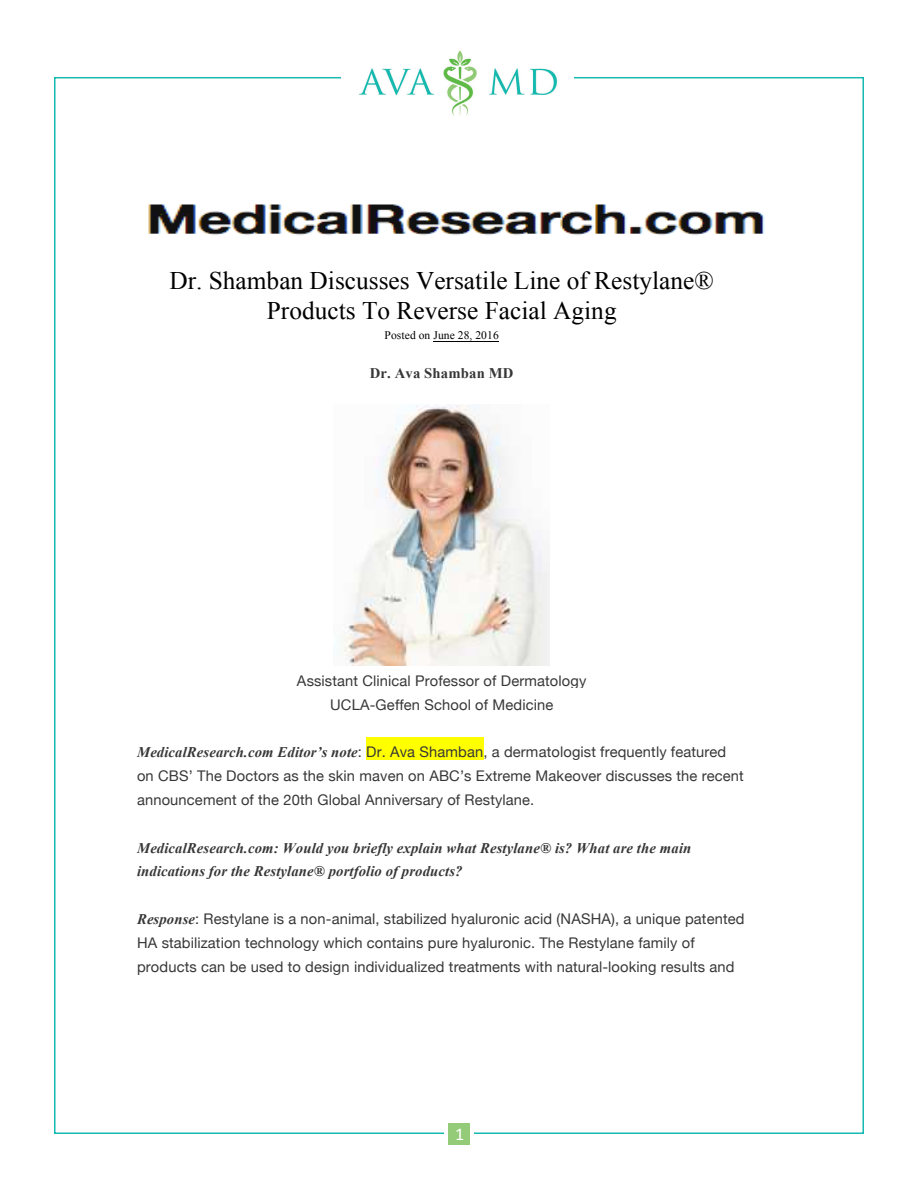
<style>
.page{position:relative;width:918px;height:1188px;background:#fff}
.page>*{position:absolute;margin:0;border:0;box-sizing:border-box;transform-origin:0 0}
.t1{font:25.35px/29.4px "Times New Roman";color:#000;text-align:center}
.t2{font:18px "Calibri";color:#fff}
.t3{font:14.7px/23.7px "Helvetica Neue";letter-spacing:.01em;color:#373737}
.t4{font:italic 700 14.7px/23.7px "Times New Roman";letter-spacing:.01em;color:#373737}
.t5{font:700 14.7px "Times New Roman";letter-spacing:.01em;color:#373737}
.t6{font:11.55px "Times New Roman";letter-spacing:.005em;color:#000}
.s1{font-family:"Times New Roman";font-weight:700;font-style:italic}
</style>
<div class="page">
<img style="left:359px;top:50px;width:199px;height:65px">
<div style="left:448px;top:1123px;width:22px;height:22px;background:#93cb78"></div>
<hr style="left:433px;top:341px;width:66px;height:1px;background:#000">
<div style="left:366px;top:737px;width:117px;height:23px;background:#ff0"></div>
<img style="left:148px;top:204px;width:617px;height:31px">
<img style="left:342px;top:405px;width:208px;height:260px">
<p class="t1" style="left:169px;top:266px;width:546px">Dr. Shamban Discusses Versatile Line of Restylane®<br>Products To Reverse Facial Aging</p>
<p class="t6" style="left:385px;top:328px;width:116px">Posted on June 28, 2016</p>
<p class="t5" style="left:370px;top:363px;width:145px">Dr. Ava Shamban MD</p>
<p class="t3" style="left:297px;top:670px;width:291px;text-align:center">Assistant Clinical Professor of Dermatology<br>UCLA-Geffen School of Medicine</p>
<p class="t3" style="left:137px;top:741px;width:608px"><span class="s1">MedicalResearch.com Editor’s note</span>: Dr. Ava Shamban, a dermatologist frequently featured on CBS’ The Doctors as the skin maven on ABC’s Extreme Makeover discusses the recent announcement of the 20th Global Anniversary of Restylane.</p>
<p class="t4" style="left:137px;top:835px;width:556px">MedicalResearch.com: Would you briefly explain what Restylane® is? What are the main indications for the Restylane® portfolio of products?</p>
<p class="t3" style="left:137px;top:908px;width:609px"><span class="s1">Response</span>: Restylane is a non-animal, stabilized hyaluronic acid (NASHA), a unique patented<br>HA stabilization technology which contains pure hyaluronic. The Restylane family of products can be used to design individualized treatments with natural-looking results and</p>
<p class="t2" style="left:455px;top:1123px;width:11px">1</p>
</div>
